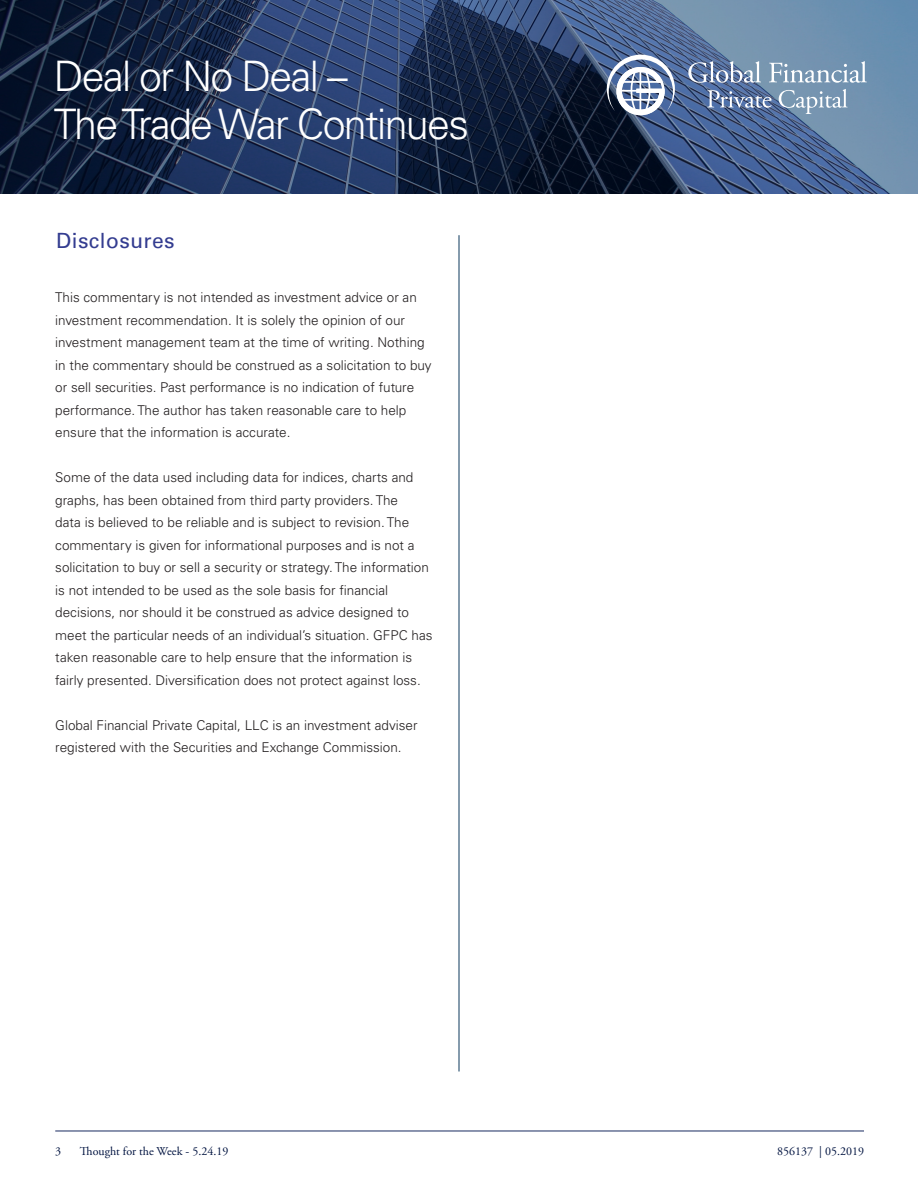
<style>
.page{position:relative;width:918px;height:1188px;background:#fff}
.page>*{position:absolute;margin:0;border:0;box-sizing:border-box;transform-origin:0 0}
.t1{font:300 42px/48px "Univers LT Std";letter-spacing:-.04em;color:#fff}
.t2{font:21px "Univers LT Std";letter-spacing:.02em;color:#333c90}
.Green_Copy_Bullets{font:300 13.5px/22.5px "Univers LT Std";color:#231f20}
.t3{font:12px "Adobe Garamond Pro";color:#001340}
</style>
<div class="page">
<hr style="left:55px;top:1131px;width:809px;height:1px;background:#182a60">
<svg style="left:0;top:0;width:918px;height:193px;background:#2d4265"></svg>
<svg style="left:607px;top:55px;width:68px;height:60px"></svg>
<svg style="left:688px;top:61px;width:73px;height:22px"></svg>
<svg style="left:769px;top:61px;width:98px;height:22px;background:#93abc2"></svg>
<svg style="left:707px;top:90px;width:65px;height:18px"></svg>
<svg style="left:779px;top:89px;width:69px;height:25px;background:#8ca5bc"></svg>
<hr style="left:459px;top:235px;width:1px;height:836px;background:#0c395d">
<h1 class="t1" style="left:54px;top:52px;width:417px">Deal or No Deal –<br>The Trade War Continues</h1>
<p class="t2" style="left:56px;top:228px;width:120px">Disclosures</p>
<p class="Green_Copy_Bullets" style="left:55px;top:286px;width:378px">This commentary is not intended as investment advice or an investment recommendation. It is solely the opinion of our investment management team at the time of writing. Nothing in the commentary should be construed as a solicitation to buy or sell securities. Past performance is no indication of future performance. The author has taken reasonable care to help ensure that the information is accurate.</p>
<p class="Green_Copy_Bullets" style="left:55px;top:466px;width:379px">Some of the data used including data for indices, charts and graphs, has been obtained from third party providers. The<br>data is believed to be reliable and is subject to revision. The commentary is given for informational purposes and is not a solicitation to buy or sell a security or strategy. The information is not intended to be used as the sole basis for financial decisions, nor should it be construed as advice designed to meet the particular needs of an individual’s situation. GFPC has taken reasonable care to help ensure that the information is fairly presented. Diversification does not protect against loss.</p>
<p class="Green_Copy_Bullets" style="left:55px;top:714px;width:364px">Global Financial Private Capital, LLC is an investment adviser registered with the Securities and Exchange Commission.</p>
<p class="t3" style="left:55px;top:1144px;width:7px">3</p>
<p class="t3" style="left:80px;top:1144px;width:150px">Thought for the Week - 5.24.19</p>
<p class="t3" style="left:777px;top:1144px;width:88px">856137 | 05.2019</p>
</div>
